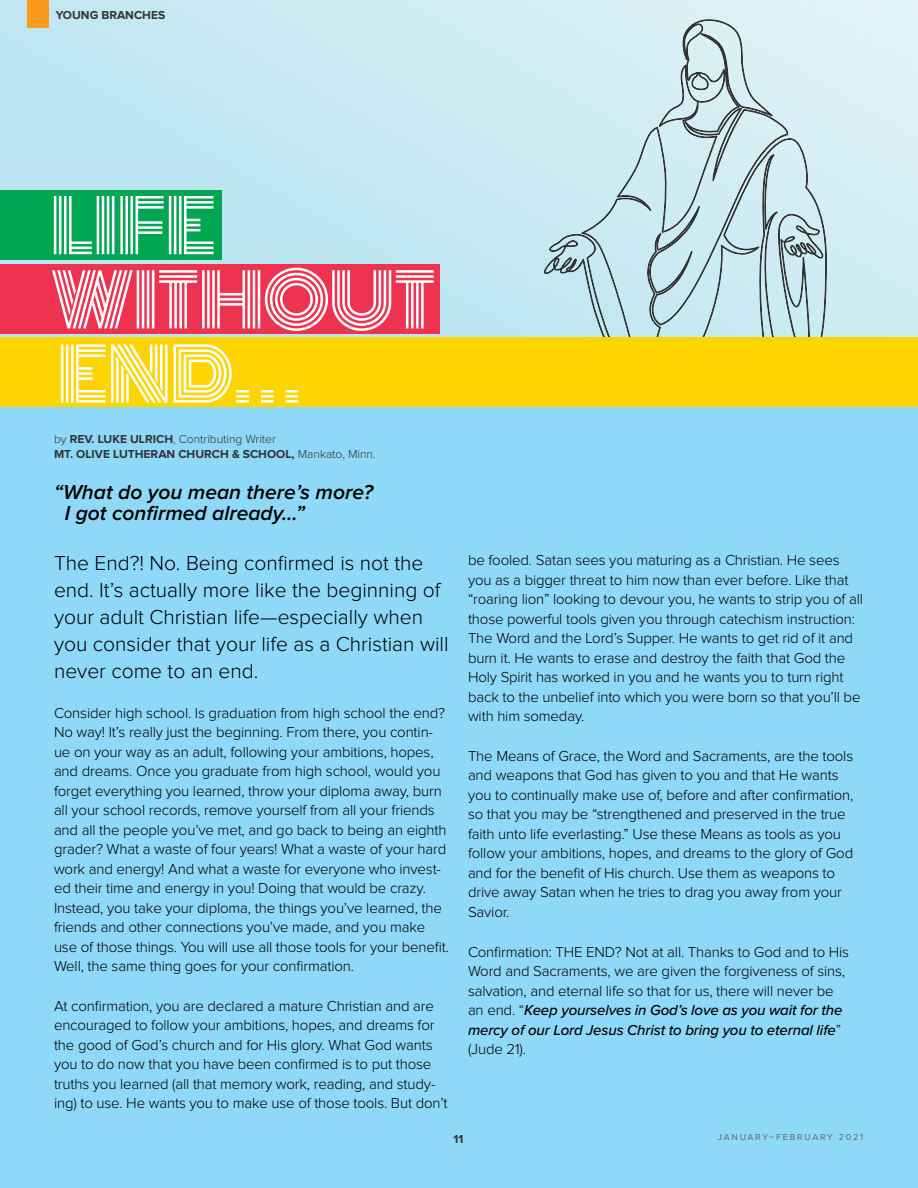
<style>
.page{position:relative;width:918px;height:1188px;background:#fff}
.page>*{position:absolute;margin:0;border:0;box-sizing:border-box;transform-origin:0 0}
.t1{font:72px/74.2px "Monoton";letter-spacing:-.01em;color:#fff}
.t2{font:300 21px/27px "Proxima Nova";color:#000}
.t3{font:italic 600 21px/21px "Proxima Nova";color:#000}
.t4{font:300 15px/19.5px "Proxima Nova";letter-spacing:-.01em;color:#000}
.t5{font:700 12px/14.4px "Proxima Nova";color:#333}
.t6{font:700 12px "Proxima Nova";color:#343433}
.t7{font:9px "Proxima Nova";letter-spacing:.2em;color:#666}
.s1{font-weight:300}
.s2{font-weight:500;font-style:italic}
</style>
<div class="page">
<div style="left:0;top:0;width:918px;height:1188px;background:linear-gradient(to right,#b9e4f0,#e4f4f7)"></div>
<svg style="left:460px;top:19px;width:451px;height:319px;background:#c8e3e9"></svg>
<div style="left:27px;top:0;width:21px;height:28px;background:#f99b1c"></div>
<div style="left:0;top:190px;width:221px;height:70px;background:#00a651"></div>
<div style="left:0;top:264px;width:440px;height:69px;background:#ee3350"></div>
<div style="left:0;top:402px;width:918px;height:786px;background:#8ed8f8"></div>
<div style="left:0;top:338px;width:918px;height:69px;background:#ffd400"></div>
<p class="t6" style="left:56px;top:10px;width:111px">YOUNG BRANCHES</p>
<h1 class="t1" style="left:51px;top:190px;width:387px">LIFE<br>WITHOUT<br>END. . .</h1>
<p class="t5" style="left:54px;top:433px;width:323px"><span class="s1">by</span> REV. LUKE ULRICH<span class="s1">, Contributing Writer<br></span>MT. OLIVE LUTHERAN CHURCH &amp; SCHOOL, <span class="s1">Mankato, Minn.</span></p>
<h2 class="t3" style="left:65px;top:483px;width:310px;text-indent:-11px">“What do you mean there’s more?<br>I got confirmed already…”</h2>
<h2 class="t2" style="left:54px;top:550px;width:396px">The End?! No. Being confirmed is not the end. It’s actually more like the beginning of your adult Christian life—especially when you consider that your life as a Christian will never come to an end.</h2>
<p class="t4" style="left:54px;top:703px;width:397px">Consider high school. Is graduation from high school the end?<br>No way! It’s really just the beginning. From there, you contin&shy;ue on your way as an adult, following your ambitions, hopes, and dreams. Once you graduate from high school, would you forget everything you learned, throw your diploma away, burn all your school records, remove yourself from all your friends and all the people you’ve met, and go back to being an eighth grader? What a waste of four years! What a waste of your hard work and energy! And what a waste for everyone who invest&shy;ed their time and energy in you! Doing that would be crazy.<br>Instead, you take your diploma, the things you’ve learned, the friends and other connections you’ve made, and you make use of those things. You will use all those tools for your benefit.<br>Well, the same thing goes for your confirmation.</p>
<p class="t4" style="left:54px;top:997px;width:395px">At confirmation, you are declared a mature Christian and are encouraged to follow your ambitions, hopes, and dreams for the good of God’s church and for His glory. What God wants you to do now that you have been confirmed is to put those truths you learned (all that memory work, reading, and study&shy;ing) to use. He wants you to make use of those tools. But don’t</p>
<p class="t4" style="left:468px;top:551px;width:396px">be fooled. Satan sees you maturing as a Christian. He sees you as a bigger threat to him now than ever before. Like that “roaring lion” looking to devour you, he wants to strip you of all those powerful tools given you through catechism instruction:<br>The Word and the Lord’s Supper. He wants to get rid of it and burn it. He wants to erase and destroy the faith that God the Holy Spirit has worked in you and he wants you to turn right back to the unbelief into which you were born so that you’ll be with him someday.</p>
<p class="t4" style="left:468px;top:747px;width:387px">The Means of Grace, the Word and Sacraments, are the tools and weapons that God has given to you and that He wants you to continually make use of, before and after confirmation, so that you may be “strengthened and preserved in the true faith unto life everlasting.” Use these Means as tools as you follow your ambitions, hopes, and dreams to the glory of God and for the benefit of His church. Use them as weapons to drive away Satan when he tries to drag you away from your Savior.</p>
<p class="t4" style="left:468px;top:942px;width:383px">Confirmation: THE END? Not at all. Thanks to God and to His Word and Sacraments, we are given the forgiveness of sins, salvation, and eternal life so that for us, there will never be an end. “<span class="s2">Keep yourselves in God’s love as you wait for the mercy of our Lord Jesus Christ to bring you to eternal life</span>” (Jude 21).</p>
<p class="t5" style="left:454px;top:1133px;width:11px">11</p>
<p class="t7" style="left:718px;top:1133px;width:147px">JANUARY–FEBRUARY 2021</p>
</div>
